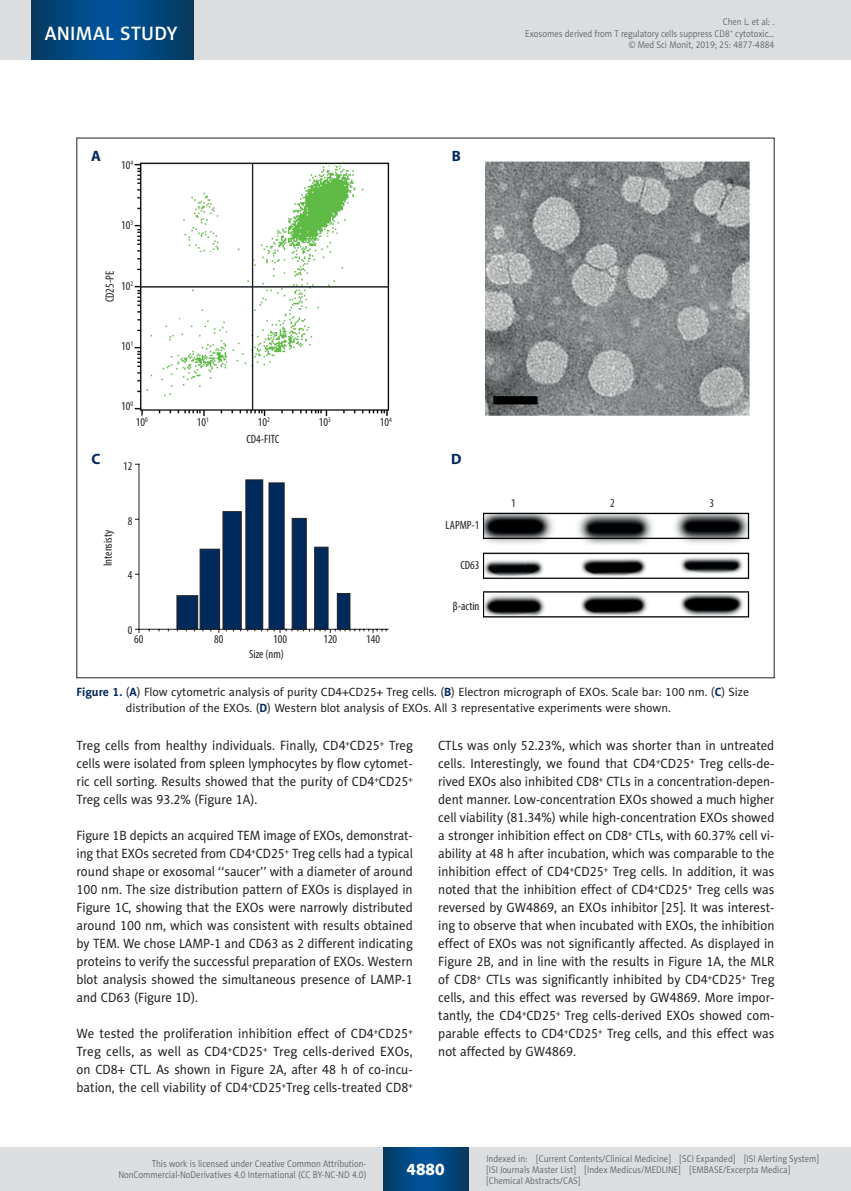
<style>
.page{position:relative;width:851px;height:1191px;background:#fff}
.page>*{position:absolute;margin:0;border:0;box-sizing:border-box;transform-origin:0 0}
.t1{font:19.5px "Naomi Sans EFN Medium";letter-spacing:.015em;color:#fff}
.t2{font:16.5px "Naomi Sans EFN Heavy";color:#fff}
.t3{font:700 15px "Myriad Pro";color:#00295c}
.MSM_Body{font:13.5px/18px "Naomi Sans EFN";color:#231f20;text-align:justify;scale:.95 1}
.MSM_Body-2{font:13.5px/18px "Naomi Sans EFN";color:#231f20;text-align:justify;scale:.94 1}
.MSM_Body-3{font:13.5px/18px "Naomi Sans EFN";color:#231f20;text-align:justify;scale:.96 1}
.MSM_Rycina_tytul{font:12px/15.8px "Naomi Sans EFN";color:#231f20}
.t4{font:condensed 12px/15.3px "Myriad Pro";color:#231f20;text-align:right}
.t5{font:9.75px/11.2px "Naomi Sans EFN Light";color:#57585a;text-align:right;scale:.9 1}
.s1{font-weight:700;color:#00295c}
</style>
<div class="page">
<img style="left:485px;top:162px;width:264px;height:254px">
<img style="left:483px;top:512px;width:266px;height:106px">
<img style="left:134px;top:162px;width:255px;height:255px">
<hr style="left:135px;top:629px;width:253px;height:1px;background:#231f20">
<hr style="left:139px;top:464px;width:1px;height:169px;background:#231f20">
<div style="left:176px;top:595px;width:22px;height:34px;background:#00295c;border:1px solid #231f20"></div>
<div style="left:200px;top:549px;width:20px;height:80px;background:#00295c;border:1px solid #231f20"></div>
<div style="left:222px;top:511px;width:19px;height:118px;background:#00295c;border:1px solid #231f20"></div>
<div style="left:245px;top:479px;width:18px;height:150px;background:#00295c;border:1px solid #231f20"></div>
<div style="left:268px;top:482px;width:16px;height:147px;background:#00295c;border:1px solid #231f20"></div>
<div style="left:292px;top:518px;width:14px;height:111px;background:#00295c;border:1px solid #231f20"></div>
<div style="left:314px;top:547px;width:14px;height:82px;background:#00295c;border:1px solid #231f20"></div>
<div style="left:337px;top:593px;width:13px;height:36px;background:#00295c;border:1px solid #231f20"></div>
<svg style="left:286px;top:629px;width:100px;height:4px"></svg>
<div style="left:0;top:1148px;width:850px;height:43px;background:#dcdddf"></div>
<svg style="left:383px;top:1147px;width:85px;height:43px;background:#02477e"></svg>
<div style="left:0;top:0;width:850px;height:60px;background:#dcdddf"></div>
<hr style="left:850px;top:0;width:1px;height:60px;background:#dcdddf">
<svg style="left:32px;top:0;width:161px;height:60px;background:#02477f"></svg>
<h1 class="t1" style="left:45px;top:22px;width:134px">ANIMAL STUDY</h1>
<p class="t3" style="left:91px;top:147px;width:11px">A</p>
<p class="t4" style="left:121px;top:157px;width:13px">10<sup>4</sup></p>
<p class="t4" style="left:121px;top:218px;width:13px">10<sup>3</sup></p>
<p class="t4" style="left:102px;top:302px;width:33px;rotate:-90deg">CD25-PE</p>
<p class="t4" style="left:121px;top:278px;width:13px">10<sup>2</sup></p>
<p class="t4" style="left:121px;top:338px;width:13px">10<sup>1</sup></p>
<p class="t3" style="left:91px;top:449px;width:10px">C</p>
<p class="t4" style="left:121px;top:398px;width:13px">10<sup>0</sup></p>
<p class="t4" style="left:136px;top:414px;width:13px">10<sup>0</sup></p>
<p class="t4" style="left:319px;top:414px;width:13px">10<sup>3</sup></p>
<p class="t4" style="left:380px;top:414px;width:13px">10<sup>4</sup></p>
<p class="t4" style="left:258px;top:414px;width:13px">10<sup>2</sup></p>
<p class="t4" style="left:197px;top:414px;width:13px">10<sup>1</sup></p>
<p class="t4" style="left:123px;top:458px;width:11px">12</p>
<p class="t4" style="left:128px;top:513px;width:6px">8</p>
<p class="t4" style="left:246px;top:431px;width:34px">CD4-FITC</p>
<p class="t4" style="left:100px;top:566px;width:37px;rotate:-90deg">Intensisty</p>
<p class="t4" style="left:128px;top:568px;width:6px">4</p>
<p class="t4" style="left:128px;top:622px;width:6px">0</p>
<p class="t4" style="left:134px;top:631px;width:11px">60</p>
<p class="t4" style="left:323px;top:631px;width:15px">120</p>
<p class="t4" style="left:366px;top:631px;width:15px">140</p>
<p class="t4" style="left:214px;top:631px;width:11px">80</p>
<p class="t4" style="left:249px;top:631px;width:39px">100<br>Size (nm)</p>
<p class="t3" style="left:451px;top:147px;width:11px">B</p>
<p class="t5" style="left:525px;top:16px;width:278px">Chen L. et al: .<br>Exosomes derived from T regulatory cells suppress CD8<sup>+</sup> cytotoxic… © Med Sci Monit, 2019; 25: 4877-4884</p>
<p class="t3" style="left:451px;top:449px;width:12px">D</p>
<p class="t4" style="left:445px;top:517px;width:35px">LAPMP-1</p>
<p class="t4" style="left:460px;top:558px;width:21px">CD63</p>
<p class="t4" style="left:453px;top:598px;width:28px">β-actin</p>
<p class="t4" style="left:511px;top:495px;width:6px">1</p>
<p class="t4" style="left:610px;top:495px;width:6px">2</p>
<p class="t4" style="left:709px;top:495px;width:6px">3</p>
<p class="MSM_Rycina_tytul" style="left:126px;top:684px;width:624px;text-indent:-49px"><span class="s1">Figure 1.</span> (<span class="s1">A</span>) Flow cytometric analysis of purity CD4+CD25+ Treg cells. (<span class="s1">B</span>) Electron micrograph of EXOs. Scale bar: 100 nm. (<span class="s1">C</span>) Size distribution of the EXOs. (<span class="s1">D</span>) Western blot analysis of EXOs. All 3 representative experiments were shown.</p>
<p class="MSM_Body" style="left:77px;top:736px;width:355px">Treg cells from healthy individuals. Finally, CD4<sup>+</sup>CD25<sup>+</sup> Treg cells were isolated from spleen lymphocytes by flow cytomet&shy;ric cell sorting. Results showed that the purity of CD4<sup>+</sup>CD25<sup>+ </sup>Treg cells was 93.2% (Figure 1A).</p>
<p class="MSM_Body-2" style="left:77px;top:826px;width:359px">Figure 1B depicts an acquired TEM image of EXOs, demonstrat&shy;ing that EXOs secreted from CD4<sup>+</sup>CD25<sup>+</sup> Treg cells had a typical round shape or exosomal ‘‘saucer’’ with a diameter of around 100 nm. The size distribution pattern of EXOs is displayed in Figure 1C, showing that the EXOs were narrowly distributed around 100 nm, which was consistent with results obtained by TEM. We chose LAMP-1 and CD63 as 2 different indicating proteins to verify the successful preparation of EXOs. Western blot analysis showed the simultaneous presence of LAMP-1 and CD63 (Figure 1D).</p>
<p class="MSM_Body-3" style="left:77px;top:1024px;width:351px">We tested the proliferation inhibition effect of CD4<sup>+</sup>CD25<sup>+ </sup>Treg cells, as well as CD4<sup>+</sup>CD25<sup>+</sup> Treg cells-derived EXOs, on CD8+ CTL. As shown in Figure 2A, after 48 h of co-incu&shy;bation, the cell viability of CD4<sup>+</sup>CD25<sup>+</sup>Treg cells-treated CD8<sup>+</sup></p>
<p class="MSM_Body" style="left:438px;top:736px;width:355px">CTLs was only 52.23%, which was shorter than in untreated cells. Interestingly, we found that CD4<sup>+</sup>CD25<sup>+</sup> Treg cells-de&shy;rived EXOs also inhibited CD8<sup>+</sup> CTLs in a concentration-depen&shy;dent manner. Low-concentration EXOs showed a much higher cell viability (81.34%) while high-concentration EXOs showed a stronger inhibition effect on CD8<sup>+</sup> CTLs, with 60.37% cell vi&shy;ability at 48 h after incubation, which was comparable to the inhibition effect of CD4<sup>+</sup>CD25<sup>+</sup> Treg cells. In addition, it was noted that the inhibition effect of CD4<sup>+</sup>CD25<sup>+</sup> Treg cells was reversed by GW4869, an EXOs inhibitor [25]. It was interest&shy;ing to observe that when incubated with EXOs, the inhibition effect of EXOs was not significantly affected. As displayed in Figure 2B, and in line with the results in Figure 1A, the MLR of CD8<sup>+</sup> CTLs was significantly inhibited by CD4<sup>+</sup>CD25<sup>+</sup> Treg cells, and this effect was reversed by GW4869. More impor&shy;tantly, the CD4<sup>+</sup>CD25<sup>+</sup> Treg cells-derived EXOs showed com&shy;parable effects to CD4<sup>+</sup>CD25<sup>+</sup> Treg cells, and this effect was not affected by GW4869.</p>
<p class="t5" style="left:118px;top:1158px;width:277px">This work is licensed under Creative Common Attribution-<br>NonCommercial-NoDerivatives 4.0 International (CC BY-NC-ND 4.0)</p>
<p class="t2" style="left:406px;top:1159px;width:40px">4880</p>
<p class="t5" style="left:486px;top:1152px;width:371px;text-align:left">Indexed in: [Current Contents/Clinical Medicine] [SCI Expanded] [ISI Alerting System] [ISI Journals Master List] [Index Medicus/MEDLINE] [EMBASE/Excerpta Medica] [Chemical Abstracts/CAS]</p>
</div>
